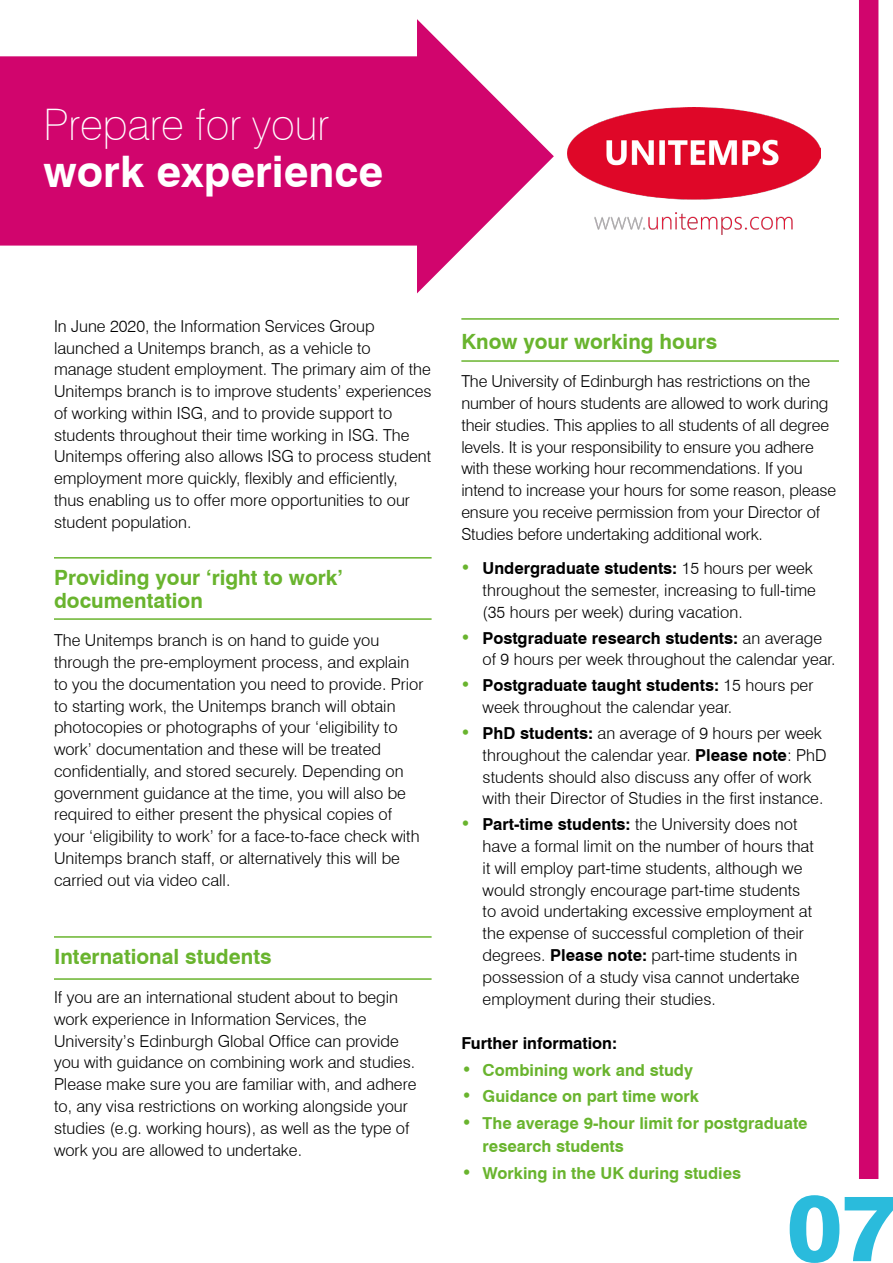
<style>
.page{position:relative;width:893px;height:1263px;background:#fff}
.page>*{position:absolute;margin:0;border:0;box-sizing:border-box;transform-origin:0 0}
.t1{font:800 93px "Swiss 721 BT";color:#2abbdc}
.t2{font:100 43.5px "Swiss 721 BT";color:#fff}
.t3{font:700 43.5px "Swiss 721 BT";color:#fff}
.t4{font:700 21px/22.6px "Swiss 721 BT";color:#69b42e}
.t5{font:300 16.5px/21.8px "Swiss 721 BT";color:#000}
.t6{font:700 16.5px/22.5px "Swiss 721 BT";color:#69b42e}
.t7{font:700 16.5px "Swiss 721 BT";color:#000}
.s1{color:#69b42e}
.s2{font-weight:700}
.s3{font-size:18px}
</style>
<div class="page">
<div style="left:859px;top:0;width:19px;height:1179px;background:#d1056d"></div>
<svg style="left:0;top:19px;width:554px;height:274px;fill:#d1056d"></svg>
<hr style="left:461px;top:318px;width:378px;height:2px;background:#69b42e">
<hr style="left:54px;top:936px;width:378px;height:2px;background:#69b42e">
<hr style="left:461px;top:360px;width:378px;height:2px;background:#69b42e">
<hr style="left:54px;top:978px;width:378px;height:2px;background:#69b42e">
<hr style="left:54px;top:557px;width:378px;height:2px;background:#69b42e">
<hr style="left:54px;top:618px;width:378px;height:2px;background:#69b42e">
<img style="left:567px;top:107px;width:254px;height:127px">
<h2 class="t2" style="left:44px;top:99px;width:287px">Prepare for your</h2>
<h2 class="t3" style="left:44px;top:145px;width:341px">work experience</h2>
<p class="t5" style="left:54px;top:315px;width:379px">In June 2020, the Information Services Group launched a Unitemps branch, as a vehicle to manage student employment. The primary aim of the Unitemps branch is to improve students’ experiences of working within ISG, and to provide support to students throughout their time working in ISG. The Unitemps offering also allows ISG to process student employment more quickly, flexibly and efficiently, thus enabling us to offer more opportunities to our student population.</p>
<p class="t4" style="left:54px;top:566px;width:290px">Providing your ‘right to work’ documentation</p>
<p class="t5" style="left:54px;top:630px;width:371px">The Unitemps branch is on hand to guide you through the pre-employment process, and explain to you the documentation you need to provide. Prior to starting work, the Unitemps branch will obtain photocopies or photographs of your ‘eligibility to work’ documentation and these will be treated confidentially, and stored securely. Depending on government guidance at the time, you will also be required to either present the physical copies of your ‘eligibility to work’ for a face-to-face check with Unitemps branch staff, or alternatively this will be carried out via video call.</p>
<p class="t4" style="left:54px;top:945px;width:219px">International students</p>
<p class="t5" style="left:54px;top:986px;width:364px">If you are an international student about to begin work experience in Information Services, the University’s Edinburgh Global Office can provide you with guidance on combining work and studies.<br>Please make sure you are familiar with, and adhere to, any visa restrictions on working alongside your studies (e.g. working hours), as well as the type of work you are allowed to undertake.</p>
<p class="t4" style="left:461px;top:330px;width:257px">Know your working hours</p>
<p class="t5" style="left:461px;top:370px;width:376px">The University of Edinburgh has restrictions on the number of hours students are allowed to work during their studies. This applies to all students of all degree levels. It is your responsibility to ensure you adhere with these working hour recommendations. If you intend to increase your hours for some reason, please ensure you receive permission from your Director of Studies before undertaking additional work.</p>
<p class="t5" style="left:483px;top:557px;width:335px;text-indent:-21px"><span class="s1">•</span> <span class="s2">Undergraduate students:</span> 15 hours per week throughout the semester, increasing to full-time (35 hours per week) during vacation.</p>
<p class="t5" style="left:483px;top:627px;width:354px;text-indent:-21px"><span class="s1">•</span> <span class="s2">Postgraduate research students:</span> an average of 9 hours per week throughout the calendar year.</p>
<p class="t5" style="left:483px;top:674px;width:332px;text-indent:-21px"><span class="s1">•</span> <span class="s2">Postgraduate taught students:</span> 15 hours per week throughout the calendar year.</p>
<p class="t5" style="left:483px;top:722px;width:345px;text-indent:-21px"><span class="s1">•</span> <span class="s2">PhD students:</span> an average of 9 hours per week throughout the calendar year. <span class="s2">Please note</span>: PhD students should also discuss any offer of work with their Director of Studies in the first instance.</p>
<p class="t5" style="left:483px;top:813px;width:333px;text-indent:-21px"><span class="s1">•</span> <span class="s2">Part-time students:</span> the University does not have a formal limit on the number of hours that it will employ part-time students, although we would strongly encourage part-time students to avoid undertaking excessive employment at the expense of successful completion of their degrees. <span class="s2">Please note:</span> part-time students in possession of a study visa cannot undertake employment during their studies.</p>
<p class="t7" style="left:461px;top:1033px;width:157px">Further information:</p>
<p class="t6" style="left:461px;top:1058px;width:233px"><span class="s3">•</span> Combining work and study</p>
<p class="t6" style="left:461px;top:1085px;width:239px"><span class="s3">•</span> Guidance on part time work</p>
<p class="t6" style="left:483px;top:1112px;width:327px;text-indent:-21px"><span class="s3">•</span> The average 9-hour limit for postgraduate research students</p>
<p class="t6" style="left:461px;top:1161px;width:281px"><span class="s3">•</span> Working in the UK during studies</p>
<h1 class="t1" style="left:787px;top:1171px;width:111px">07</h1>
</div>
